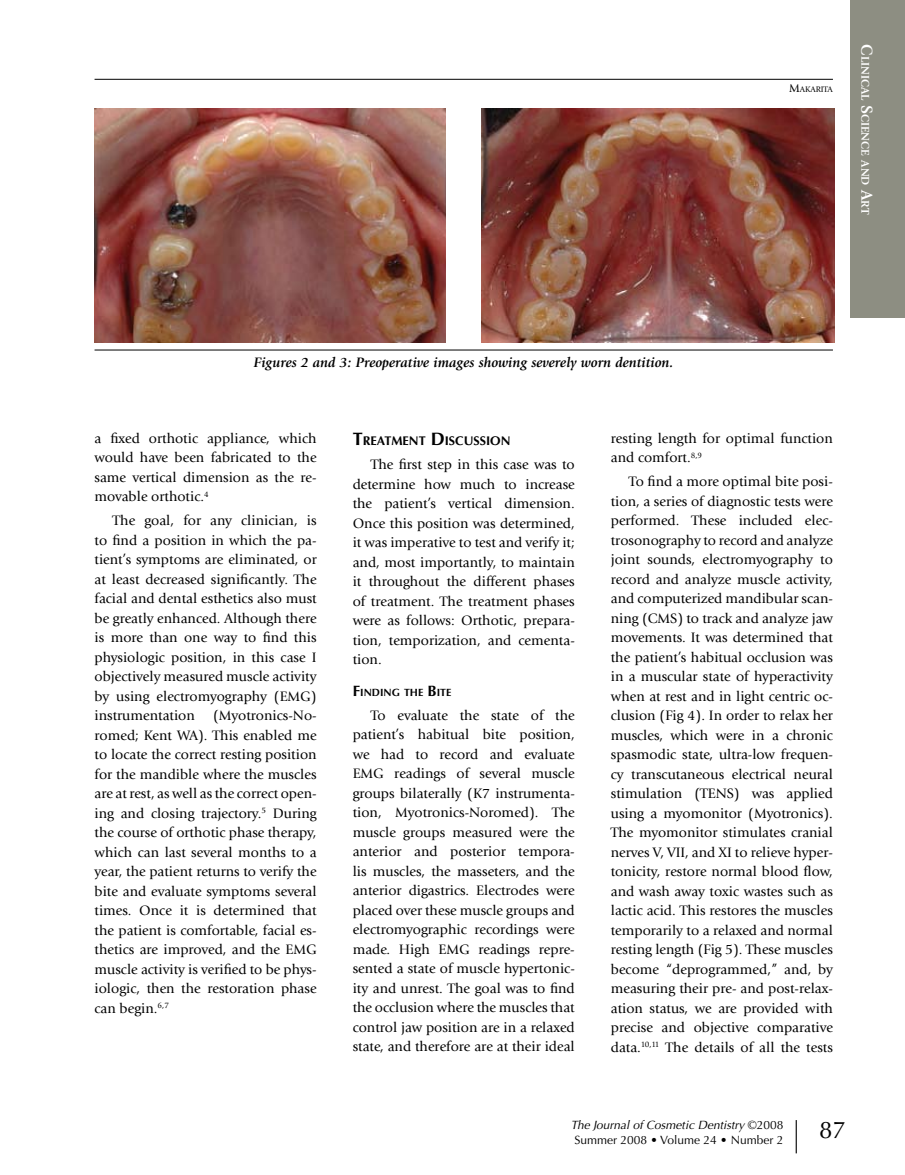
<style>
.page{position:relative;width:905px;height:1175px;background:#fff}
.page>*{position:absolute;margin:0;border:0;box-sizing:border-box;transform-origin:0 0}
.t1{font:24px "Optima";color:#000}
.t2{font:14.25px/19.5px "Giovanni";color:#000;text-align:justify}
.t3{font:italic 700 14.25px "Giovanni";color:#000}
.t4{font:700 12.6px "Optima";color:#000}
.t5{font:12px/15px "Optima";color:#000}
.t6{font:700 11.55px "Giovanni";color:#fff}
.t7{font:700 10.5px "Optima";color:#000}
.t8{font:8.4px "Giovanni";color:#000}
.s1{font-size:12px}
.s2{font-size:16.5px}
.s3{font-size:18px}
.s4{font-size:15px}
.s5{font-style:italic}
</style>
<div class="page">
<hr style="left:795px;top:1120px;width:1px;height:33px;background:#000">
<div style="left:850px;top:0;width:54px;height:317px;background:#8d8e82"></div>
<hr style="left:94px;top:79px;width:738px;height:1px;background:#000">
<img style="left:482px;top:108px;width:352px;height:234px">
<img style="left:95px;top:108px;width:351px;height:234px">
<hr style="left:94px;top:350px;width:738px;height:1px;background:#000">
<p class="t8" style="left:789px;top:84px;width:45px"><span class="s1">M</span>AKARITA</p>
<p class="t6" style="left:871px;top:44px;width:172px;rotate:90deg"><span class="s2">C</span>linical <span class="s2">S</span>cience and <span class="s2">A</span>rt</p>
<p class="t3" style="left:254px;top:354px;width:421px">Figures 2 and 3: Preoperative images showing severely worn dentition.</p>
<p class="t2" style="left:94px;top:428px;width:224px">a fixed orthotic appliance, which would have been fabricated to the same vertical dimension as the re&shy;movable orthotic.<sup>4</sup></p>
<p class="t2" style="left:95px;top:511px;width:224px;text-indent:18px">The goal, for any clinician, is to find a position in which the pa&shy;tient’s symptoms are eliminated, or at least decreased significantly. The facial and dental esthetics also must be greatly enhanced. Although there is more than one way to find this physiologic position, in this case I objectively measured muscle activity by using electromyography (EMG) instrumentation</p>
<p class="t2" style="left:94px;top:706px;width:224px;text-indent:119px">(Myotronics-No&shy;romed; Kent WA). This enabled me to locate the correct resting position for the mandible where the muscles are at rest, as well as the correct open&shy;ing and closing trajectory.<sup>5</sup> During the course of orthotic phase therapy, which can last several months to a year, the patient returns to verify the bite and evaluate symptoms several times. Once it is determined that the patient is comfortable, facial es&shy;thetics are improved, and the EMG muscle activity is verified to be phys&shy;iologic, then the restoration phase can begin.<sup>6,7</sup></p>
<p class="t4" style="left:352px;top:434px;width:159px"><span class="s3">T</span>REATMENT <span class="s3">D</span> ISCUSSION</p>
<p class="t2" style="left:353px;top:455px;width:224px;text-indent:18px">The first step in this case was to determine how much to increase the patient’s vertical dimension.<br>Once this position was determined, it was imperative to test and verify it; and, most importantly, to maintain it throughout the different phases of treatment. The treatment phases were as follows: Orthotic, prepara&shy;tion, temporization, and cementa&shy;tion.</p>
<p class="t7" style="left:352px;top:686px;width:100px"><span class="s4">F</span>INDING THE <span class="s4">B</span>ITE</p>
<p class="t2" style="left:353px;top:705px;width:224px;text-indent:18px">To evaluate the state of the patient’s habitual bite position, we had to record and evaluate EMG readings of several muscle groups bilaterally (K7 instrumenta&shy;tion, Myotronics-Noromed). The muscle groups measured were the anterior and posterior tempora&shy;lis muscles, the masseters, and the anterior digastrics. Electrodes were placed over these muscle groups and electromyographic recordings were made. High EMG readings repre&shy;sented a state of muscle hypertonic&shy;ity and unrest. The goal was to find the occlusion where the muscles that control jaw position are in a relaxed state, and therefore are at their ideal</p>
<p class="t2" style="left:610px;top:428px;width:223px">resting length for optimal function and comfort.<sup>8,9</sup></p>
<p class="t2" style="left:611px;top:472px;width:224px;text-indent:18px">To find a more optimal bite posi&shy;tion, a series of diagnostic tests were performed. These included elec&shy;trosonography to record and analyze joint sounds, electromyography to record and analyze muscle activity, and computerized mandibular scan&shy;ning (CMS) to track and analyze jaw movements. It was determined that the patient’s habitual occlusion was in a muscular state of hyperactivity when at rest and in light centric oc&shy;clusion (Fig 4). In order to relax her muscles, which were in a chronic spasmodic state, ultra-low frequen&shy;cy transcutaneous electrical neural stimulation (TENS) was applied using a myomonitor (Myotronics).<br>The myomonitor stimulates cranial nerves V, VII, and XI to relieve hyper&shy;tonicity, restore normal blood flow, and wash away toxic wastes such as lactic acid. This restores the muscles temporarily to a relaxed and normal resting length (Fig 5). These muscles become “deprogrammed,” and, by measuring their pre- and post-relax&shy;ation status, we are provided with precise and objective comparative data.<sup>10,11</sup> The details of all the tests</p>
<p class="t5" style="left:571px;top:1117px;width:214px"><span class="s5">The Journal of Cosmetic Dentistry</span> ©2008<br>Summer 2008 • Volume 24 • Number 2</p>
<h1 class="t1" style="left:819px;top:1115px;width:28px">87</h1>
</div>
